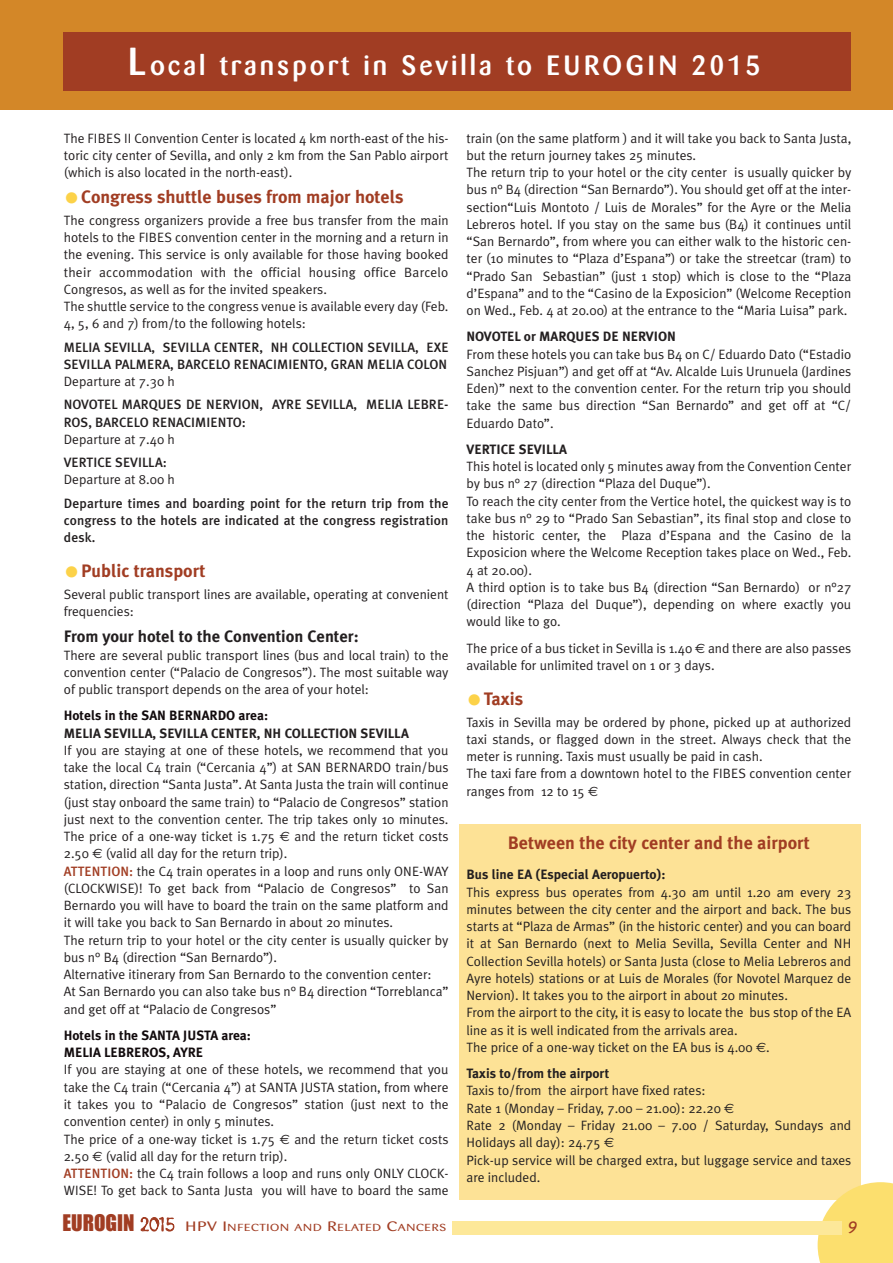
<style>
.page{position:relative;width:893px;height:1263px;background:#fff}
.page>*{position:absolute;margin:0;border:0;box-sizing:border-box;transform-origin:0 0}
.t1{font:500 27.6px "Barmeno";letter-spacing:.11em;color:#fff}
.t2{font:700 18px "Meta Plus";color:#a13d23}
.t3{font:italic 500 18px "Agenda";color:#a13d23}
.t4{font:700 16.5px "Meta Plus";color:#231f20}
.t5{font:13.5px/17.2px "Meta Plus Normal";color:#231f20}
.t6{font:500 13.5px/17.2px "Meta Plus";letter-spacing:.005em;color:#231f20}
.t7{font:700 13.5px "Meta Plus";color:#231f20}
.t8{font:700 13.5px/17.2px "Meta Plus";color:#120b0d}
.t9{font:10.2px "Barmeno";letter-spacing:.055em;color:#a13d23;scale:1.28 1}
.s1{font-size:38.7px}
.s2{font-family:"Meta Plus Normal";font-weight:400;font-size:31.5px;color:#fcd249}
.s3{font-family:"Euro Sans"}
.s4{font-family:"Meta Plus";font-weight:500;color:#a13d23}
.s5{font-family:"Impact";font-size:21px}
.s6{font-family:"Tetsuo Organic";font-size:18px}
.s7{font-size:13.5px}
</style>
<div class="page">
<div style="left:459px;top:825px;width:402px;height:375px;background:#fde296"></div>
<div style="left:0;top:0;width:893px;height:109px;background:#d38728"></div>
<div style="left:64px;top:33px;width:787px;height:58px;background:#a13d23"></div>
<svg style="left:818px;top:1182px;width:75px;height:81px;background:#fce078"></svg>
<div style="left:453px;top:1221px;width:389px;height:13px;background:#fde899"></div>
<h1 class="t1" style="left:128px;top:54px;width:634px"><span class="s1">L</span>ocal transport in Sevilla to EUROGIN 2015</h1>
<p class="t5" style="left:64px;top:129px;width:386px;text-align:justify">The FIBES II Convention Center is located 4 km north-east of the his&shy;toric city center of Sevilla, and only 2 km from the San Pablo airport (which is also located in the north-east).</p>
<h2 class="t2" style="left:64px;top:187px;width:341px"><span class="s2">•</span>Congress shuttle buses from major hotels</h2>
<p class="t5" style="left:64px;top:212px;width:386px">The congress organizers provide a free bus transfer from the main hotels to the FIBES convention center in the morning and a return in the evening. This service is only available for those having booked their accommodation with the official housing office Barcelo Congresos, as well as for the invited speakers.<br>The shuttle service to the congress venue is available every day (Feb.<br>4, 5, 6 and 7) from/to the following hotels:</p>
<p class="t6" style="left:64px;top:338px;width:386px">MELIA SEVILLA, SEVILLA CENTER, NH COLLECTION SEVILLA, EXE<br>SEVILLA PALMERA, BARCELO RENACIMIENTO, GRAN MELIA COLON</p>
<p class="t5" style="left:64px;top:373px;width:113px">Departure at 7.30 h</p>
<p class="t6" style="left:64px;top:396px;width:386px">NOVOTEL MARQUES DE NERVION, AYRE SEVILLA, MELIA LEBRE-<br>ROS, BARCELO RENACIMIENTO:</p>
<p class="t5" style="left:64px;top:431px;width:113px">Departure at 7.40 h</p>
<p class="t6" style="left:64px;top:454px;width:105px">VERTICE SEVILLA:</p>
<p class="t5" style="left:64px;top:471px;width:113px">Departure at 8.00 h</p>
<p class="t6" style="left:64px;top:494px;width:386px;text-align:justify">Departure times and boarding point for the return trip from the congress to the hotels are indicated at the congress registration desk.</p>
<h2 class="t2" style="left:64px;top:561px;width:143px"><span class="s2">•</span>Public transport</h2>
<p class="t5" style="left:64px;top:586px;width:386px">Several public transport lines are available, operating at convenient frequencies:</p>
<p class="t4" style="left:64px;top:627px;width:296px">From your hotel to the Convention Center:</p>
<p class="t5" style="left:64px;top:646px;width:386px;text-align:justify">There are several public transport lines (bus and local train) to the convention center (“Palacio de Congresos”). The most suitable way of public transport depends on the area of your hotel:</p>
<p class="t8" style="left:64px;top:707px;width:206px">Hotels in the SAN BERNARDO area:</p>
<p class="t7" style="left:64px;top:725px;width:347px">MELIA SEVILLA, SEVILLA CENTER, NH COLLECTION SEVILLA</p>
<p class="t5" style="left:64px;top:742px;width:386px">If you are staying at one of these hotels, we recommend that you take the local C4 train (“Cercania 4”) at SAN BERNARDO train/bus station, direction “Santa Justa”. At Santa Justa the train will continue (just stay onboard the same train) to “Palacio de Congresos” station just next to the convention center. The trip takes only 10 minutes.<br>The price of a one-way ticket is 1.75 <span class="s3">€</span> and the return ticket costs 2.50 <span class="s3">€</span> (valid all day for the return trip).<br><span class="s4">ATTENTION:</span> the C4 train operates in a loop and runs only ONE-WAY (CLOCKWISE)! To get back from “Palacio de Congresos” to San Bernardo you will have to board the train on the same platform and it will take you back to San Bernardo in about 20 minutes.<br>The return trip to your hotel or the city center is usually quicker by bus n° B4 (direction “San Bernardo”).<br>Alternative itinerary from San Bernardo to the convention center:<br>At San Bernardo you can also take bus n° B4 direction “Torreblanca” and get off at “Palacio de Congresos”</p>
<p class="t8" style="left:64px;top:1027px;width:189px">Hotels in the SANTA JUSTA area:<br>MELIA LEBREROS, AYRE</p>
<p class="t5" style="left:64px;top:1061px;width:386px">If you are staying at one of these hotels, we recommend that you take the C4 train (“Cercania 4”) at SANTA JUSTA station, from where it takes you to “Palacio de Congresos” station (just next to the convention center) in only 5 minutes.<br>The price of a one-way ticket is 1.75 <span class="s3">€</span> and the return ticket costs 2.50 <span class="s3">€</span> (valid all day for the return trip).<br><span class="s4">ATTENTION:</span> the C4 train follows a loop and runs only ONLY CLOCK-WISE! To get back to Santa Justa you will have to board the same</p>
<p class="t5" style="left:467px;top:129px;width:386px">train (on the same platform ) and it will take you back to Santa Justa, but the return journey takes 25 minutes.<br>The return trip to your hotel or the city center is usually quicker by bus n° B4 (direction “San Bernardo”). You should get off at the inter&shy;section“Luis Montoto / Luis de Morales” for the Ayre or the Melia Lebreros hotel. If you stay on the same bus (B4) it continues until “San Bernardo”, from where you can either walk to the historic cen&shy;ter (10 minutes to “Plaza d’Espana”) or take the streetcar (tram) to “Prado San Sebastian” (just 1 stop) which is close to the “Plaza d’Espana” and to the “Casino de la Exposicion” (Welcome Reception on Wed., Feb. 4 at 20.00) at the entrance to the “Maria Luisa” park.</p>
<p class="t7" style="left:467px;top:329px;width:211px">NOVOTEL or MARQUES DE NERVION</p>
<p class="t5" style="left:467px;top:345px;width:386px;text-align:justify">From these hotels you can take bus B4 on C/ Eduardo Dato (“Estadio Sanchez Pisjuan”) and get off at “Av. Alcalde Luis Urunuela (Jardines Eden)” next to the convention center. For the return trip you should take the same bus direction “San Bernardo” and get off at “C/ Eduardo Dato”.</p>
<p class="t7" style="left:467px;top:441px;width:102px">VERTICE SEVILLA</p>
<p class="t5" style="left:467px;top:458px;width:386px">This hotel is located only 5 minutes away from the Convention Center by bus n° 27 (direction “Plaza del Duque”).<br>To reach the city center from the Vertice hotel, the quickest way is to take bus n° 29 to “Prado San Sebastian”, its final stop and close to the historic center, the Plaza d’Espana and the Casino de la Exposicion where the Welcome Reception takes place on Wed., Feb.<br>4 at 20.00).<br>A third option is to take bus B4 (direction “San Bernardo) or n°27 (direction “Plaza del Duque”), depending on where exactly you would like to go.</p>
<p class="t5" style="left:467px;top:639px;width:386px">The price of a bus ticket in Sevilla is 1.40 <span class="s3">€</span> and there are also passes available for unlimited travel on 1 or 3 days.</p>
<h2 class="t2" style="left:467px;top:688px;width:58px"><span class="s2">•</span>Taxis</h2>
<p class="t5" style="left:467px;top:713px;width:386px">Taxis in Sevilla may be ordered by phone, picked up at authorized taxi stands, or flagged down in the street. Always check that the meter is running. Taxis must usually be paid in cash.<br>The taxi fare from a downtown hotel to the FIBES convention center ranges from 12 to 15 <span class="s3">€</span></p>
<h2 class="t2" style="left:508px;top:832px;width:303px">Between the city center and the airport</h2>
<p class="t7" style="left:467px;top:867px;width:200px">Bus line EA (Especial Aeropuerto):</p>
<p class="t5" style="left:467px;top:883px;width:386px">This express bus operates from 4.30 am until 1.20 am every 23 minutes between the city center and the airport and back. The bus starts at “Plaza de Armas” (in the historic center) and you can board it at San Bernardo (next to Melia Sevilla, Sevilla Center and NH Collection Sevilla hotels) or Santa Justa (close to Melia Lebreros and Ayre hotels) stations or at Luis de Morales (for Novotel Marquez de Nervion). It takes you to the airport in about 20 minutes.<br>From the airport to the city, it is easy to locate the bus stop of the EA line as it is well indicated from the arrivals area.<br>The price of a one-way ticket on the EA bus is 4.00 <span class="s3">€</span>.</p>
<p class="t7" style="left:467px;top:1066px;width:144px">Taxis to/from the airport</p>
<p class="t5" style="left:467px;top:1082px;width:386px">Taxis to/from the airport have fixed rates:<br>Rate 1 (Monday – Friday, 7.00 – 21.00): 22.20 <span class="s3">€<br></span>Rate 2 (Monday – Friday 21.00 – 7.00 / Saturday, Sundays and Holidays all day): 24.75 <span class="s3">€<br></span>Pick-up service will be charged extra, but luggage service and taxes are included.</p>
<p class="t9" style="left:63px;top:1223px;width:301px"><span class="s5">EUROGIN</span> <span class="s6">2015</span> <span class="s7">HPV I</span>NFECTION AND <span class="s7">R</span>ELATED <span class="s7">C</span>ANCERS</p>
<h2 class="t3" style="left:848px;top:1216px;width:11px">9</h2>
</div>
